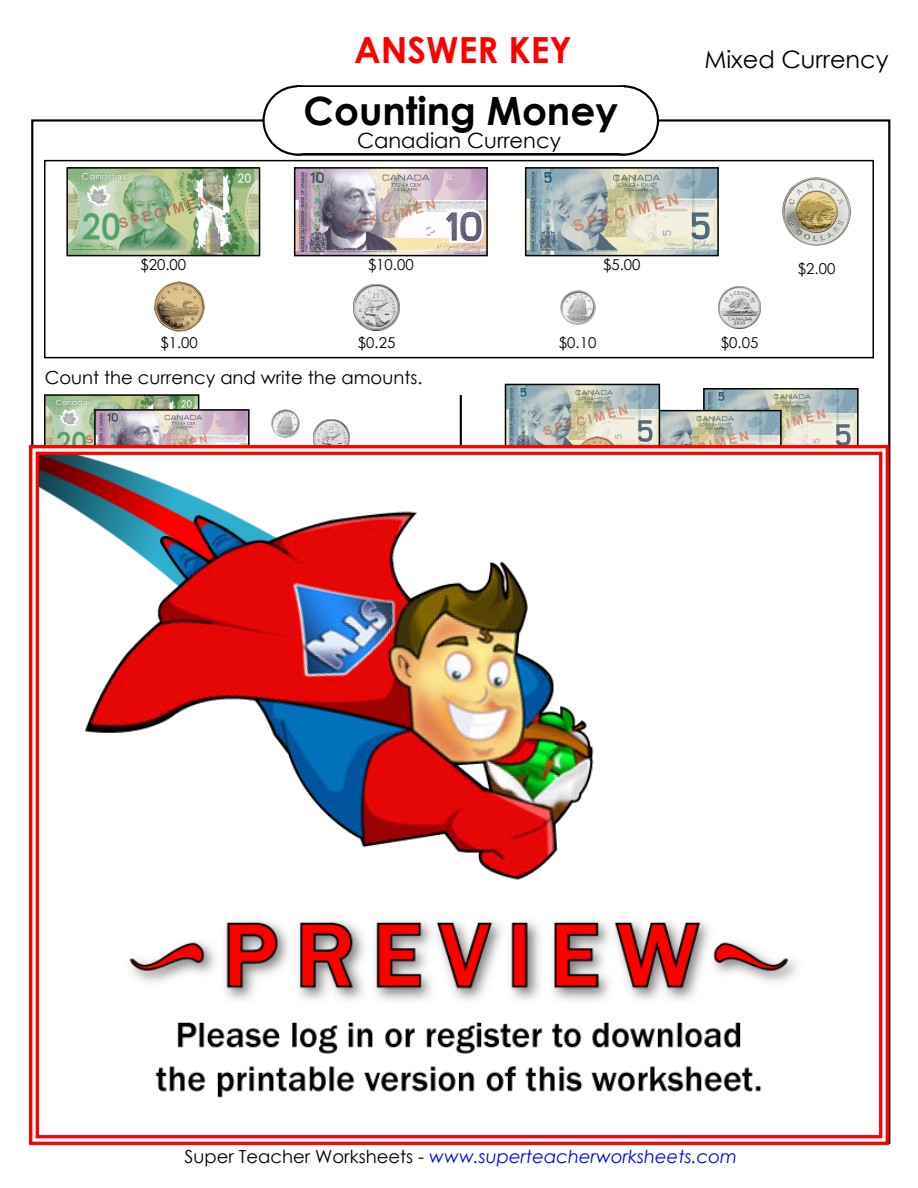
<style>
.page{position:relative;width:918px;height:1188px;background:#fff}
.page>*{position:absolute;margin:0;border:0;box-sizing:border-box;transform-origin:0 0}
.t1{font:700 39px "Century Gothic 2";color:#000}
.t2{font:700 36px "Century Gothic 2";color:#f00}
.t3{font:24px "Century Gothic 2";color:#000}
.t4{font:21px "Century Gothic 2";color:#000}
.t5{font:italic 18px "Century Gothic 2";color:#00f}
.t6{font:18px "Century Gothic 2";color:#000}
.t7{font:15px "Century Gothic 2";color:#000}
.s1{font-style:normal;color:#000}
</style>
<div class="page">
<div style="left:589px;top:85px;width:70px;height:71px;border:4px solid #000;border-radius:50%"></div>
<div style="left:296px;top:85px;width:330px;height:71px;border:4px solid #000"></div>
<div style="left:263px;top:85px;width:70px;height:71px;border:4px solid #000;border-radius:50%"></div>
<div style="left:591px;top:87px;width:66px;height:66px;background:#fff;border-radius:50%"></div>
<div style="left:298px;top:87px;width:326px;height:66px;background:#fff"></div>
<div style="left:265px;top:87px;width:66px;height:66px;background:#fff;border-radius:50%"></div>
<img style="left:69px;top:170px;width:188px;height:83px">
<div style="left:66px;top:167px;width:194px;height:89px;border:2px solid #000"></div>
<img style="left:297px;top:170px;width:188px;height:83px">
<div style="left:294px;top:167px;width:194px;height:89px;border:2px solid #000"></div>
<img style="left:528px;top:170px;width:188px;height:83px">
<div style="left:525px;top:167px;width:194px;height:89px;border:2px solid #000"></div>
<img style="left:782px;top:178px;width:69px;height:68px">
<img style="left:154px;top:281px;width:50px;height:50px">
<img style="left:354px;top:285px;width:46px;height:45px">
<img style="left:560px;top:290px;width:35px;height:35px">
<img style="left:719px;top:287px;width:41px;height:41px">
<div style="left:44px;top:160px;width:830px;height:198px;border:2px solid #000"></div>
<img style="left:47px;top:397px;width:149px;height:38px">
<div style="left:44px;top:394px;width:155px;height:72px;border:2px solid #000"></div>
<img style="left:97px;top:412px;width:150px;height:23px">
<div style="left:94px;top:409px;width:156px;height:72px;border:2px solid #000"></div>
<img style="left:313px;top:420px;width:37px;height:15px">
<img style="left:271px;top:410px;width:28px;height:25px">
<img style="left:706px;top:391px;width:150px;height:44px">
<div style="left:703px;top:388px;width:156px;height:72px;border:2px solid #000"></div>
<img style="left:660px;top:413px;width:119px;height:22px">
<div style="left:626px;top:410px;width:156px;height:72px;border:2px solid #000"></div>
<img style="left:508px;top:387px;width:149px;height:48px">
<div style="left:505px;top:384px;width:155px;height:71px;border:2px solid #000"></div>
<hr style="left:460px;top:395px;width:2px;height:737px;background:#000">
<img style="left:28px;top:435px;width:863px;height:711px">
<h2 class="t2" style="left:354px;top:23px;width:219px">ANSWER KEY</h2>
<h1 class="t1" style="left:304px;top:81px;width:316px">Counting Money</h1>
<p class="t4" style="left:357px;top:126px;width:205px">Canadian Currency</p>
<h3 class="t3" style="left:704px;top:42px;width:186px">Mixed Currency</h3>
<p class="t7" style="left:141px;top:254px;width:47px">$20.00</p>
<p class="t7" style="left:368px;top:254px;width:47px">$10.00</p>
<p class="t7" style="left:603px;top:254px;width:39px">$5.00</p>
<p class="t7" style="left:798px;top:258px;width:39px">$2.00</p>
<p class="t7" style="left:160px;top:332px;width:39px">$1.00</p>
<p class="t7" style="left:358px;top:332px;width:39px">$0.25</p>
<p class="t7" style="left:559px;top:332px;width:39px">$0.10</p>
<p class="t7" style="left:721px;top:332px;width:39px">$0.05</p>
<p class="t6" style="left:45px;top:365px;width:379px">Count the currency and write the amounts.</p>
<p class="t5" style="left:185px;top:1144px;width:554px"><span class="s1">Super Teacher Worksheets -</span> www.superteacherworksheets.com</p>
</div>
